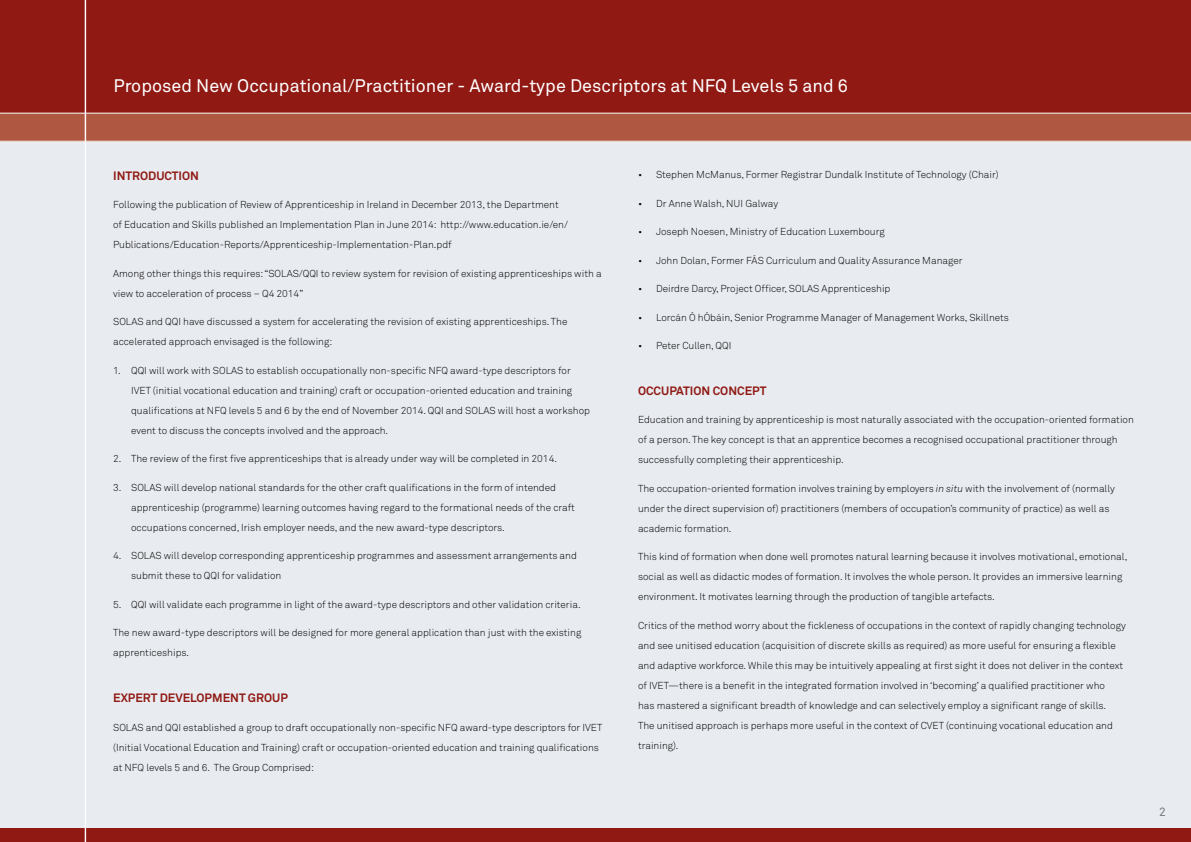
<style>
.page{position:relative;width:1191px;height:842px;background:#fff}
.page>*{position:absolute;margin:0;border:0;box-sizing:border-box;transform-origin:0 0}
.t1{font:18px "Akkurat";color:#fff}
.t2{font:700 12px "Akkurat";color:#901913}
.t3{font:12px "Akkurat";color:#7a7c80}
.t4{font:300 10px/20px "Akkurat";color:#000}
.s1{font-style:italic}
</style>
<div class="page">
<div style="left:0;top:128px;width:1191px;height:714px;background:#e8ebf0"></div>
<div style="left:0;top:0;width:1191px;height:114px;background:#901913"></div>
<div style="left:0;top:113px;width:1191px;height:28px;background:#af5741"></div>
<div style="left:0;top:828px;width:1191px;height:14px;background:#901913"></div>
<hr style="left:85px;top:0;width:1px;height:842px;background:#fff">
<hr style="left:0;top:113px;width:1191px;height:1px;background:#fff">
<hr style="left:0;top:141px;width:1191px;height:1px;background:#fff">
<h1 class="t1" style="left:113px;top:75px;width:736px">Proposed New Occupational/Practitioner - Award-type Descriptors at NFQ Levels 5 and 6</h1>
<p class="t2" style="left:113px;top:168px;width:85px">INTRODUCTION</p>
<p class="t4" style="left:113px;top:195px;width:456px">Following the publication of Review of Apprenticeship in Ireland in December 2013, the Department of Education and Skills published an Implementation Plan in June 2014: http://www.education.ie/en/<br>Publications/Education-Reports/Apprenticeship-Implementation-Plan.pdf</p>
<p class="t4" style="left:113px;top:263px;width:490px">Among other things this requires: “SOLAS/QQI to review system for revision of existing apprenticeships with a view to acceleration of process – Q4 2014”</p>
<p class="t4" style="left:113px;top:312px;width:456px">SOLAS and QQI have discussed a system for accelerating the revision of existing apprenticeships. The accelerated approach envisaged is the following:</p>
<p class="t4" style="left:131px;top:360px;width:460px;text-indent:-18px">1. QQI will work with SOLAS to establish occupationally non-specific NFQ award-type descriptors for IVET (initial vocational education and training) craft or occupation-oriented education and training qualifications at NFQ levels 5 and 6 by the end of November 2014. QQI and SOLAS will host a workshop event to discuss the concepts involved and the approach.</p>
<p class="t4" style="left:113px;top:449px;width:445px">2. The review of the first five apprenticeships that is already under way will be completed in 2014.</p>
<p class="t4" style="left:131px;top:477px;width:445px;text-indent:-18px">3. SOLAS will develop national standards for the other craft qualifications in the form of intended apprenticeship (programme) learning outcomes having regard to the formational needs of the craft occupations concerned, Irish employer needs, and the new award-type descriptors.</p>
<p class="t4" style="left:131px;top:546px;width:447px;text-indent:-18px">4. SOLAS will develop corresponding apprenticeship programmes and assessment arrangements and submit these to QQI for validation</p>
<p class="t4" style="left:113px;top:594px;width:469px">5. QQI will validate each programme in light of the award-type descriptors and other validation criteria.</p>
<p class="t4" style="left:113px;top:623px;width:470px">The new award-type descriptors will be designed for more general application than just with the existing apprenticeships.</p>
<p class="t2" style="left:113px;top:690px;width:176px">EXPERT DEVELOPMENT GROUP</p>
<p class="t4" style="left:113px;top:717px;width:491px">SOLAS and QQI established a group to draft occupationally non-specific NFQ award-type descriptors for IVET (Initial Vocational Education and Training) craft or occupation-oriented education and training qualifications at NFQ levels 5 and 6. The Group Comprised:</p>
<p class="t4" style="left:638px;top:164px;width:362px">• Stephen McManus, Former Registrar Dundalk Institute of Technology (Chair)</p>
<p class="t4" style="left:638px;top:193px;width:142px">• Dr Anne Walsh, NUI Galway</p>
<p class="t4" style="left:638px;top:221px;width:248px">• Joseph Noesen, Ministry of Education Luxembourg</p>
<p class="t4" style="left:638px;top:250px;width:326px">• John Dolan, Former FÁS Curriculum and Quality Assurance Manager</p>
<p class="t4" style="left:638px;top:278px;width:254px">• Deirdre Darcy, Project Officer, SOLAS Apprenticeship</p>
<p class="t4" style="left:638px;top:307px;width:372px">• Lorcán Ó hÓbáin, Senior Programme Manager of Management Works, Skillnets</p>
<p class="t4" style="left:638px;top:335px;width:95px">• Peter Cullen, QQI</p>
<p class="t2" style="left:638px;top:383px;width:130px">OCCUPATION CONCEPT</p>
<p class="t4" style="left:638px;top:410px;width:497px">Education and training by apprenticeship is most naturally associated with the occupation-oriented formation of a person. The key concept is that an apprentice becomes a recognised occupational practitioner through successfully completing their apprenticeship.</p>
<p class="t4" style="left:638px;top:478px;width:478px">The occupation-oriented formation involves training by employers <span class="s1">in situ</span> with the involvement of (normally under the direct supervision of) practitioners (members of occupation’s community of practice) as well as academic formation.</p>
<p class="t4" style="left:638px;top:547px;width:491px">This kind of formation when done well promotes natural learning because it involves motivational, emotional, social as well as didactic modes of formation. It involves the whole person. It provides an immersive learning environment. It motivates learning through the production of tangible artefacts.</p>
<p class="t4" style="left:638px;top:615px;width:489px">Critics of the method worry about the fickleness of occupations in the context of rapidly changing technology and see unitised education (acquisition of discrete skills as required) as more useful for ensuring a flexible and adaptive workforce. While this may be intuitively appealing at first sight it does not deliver in the context of IVET—there is a benefit in the integrated formation involved in ‘becoming’ a qualified practitioner who<br>has mastered a significant breadth of knowledge and can selectively employ a significant range of skills.<br>The unitised approach is perhaps more useful in the context of CVET (continuing vocational education and training).</p>
<p class="t3" style="left:1159px;top:804px;width:8px">2</p>
</div>
